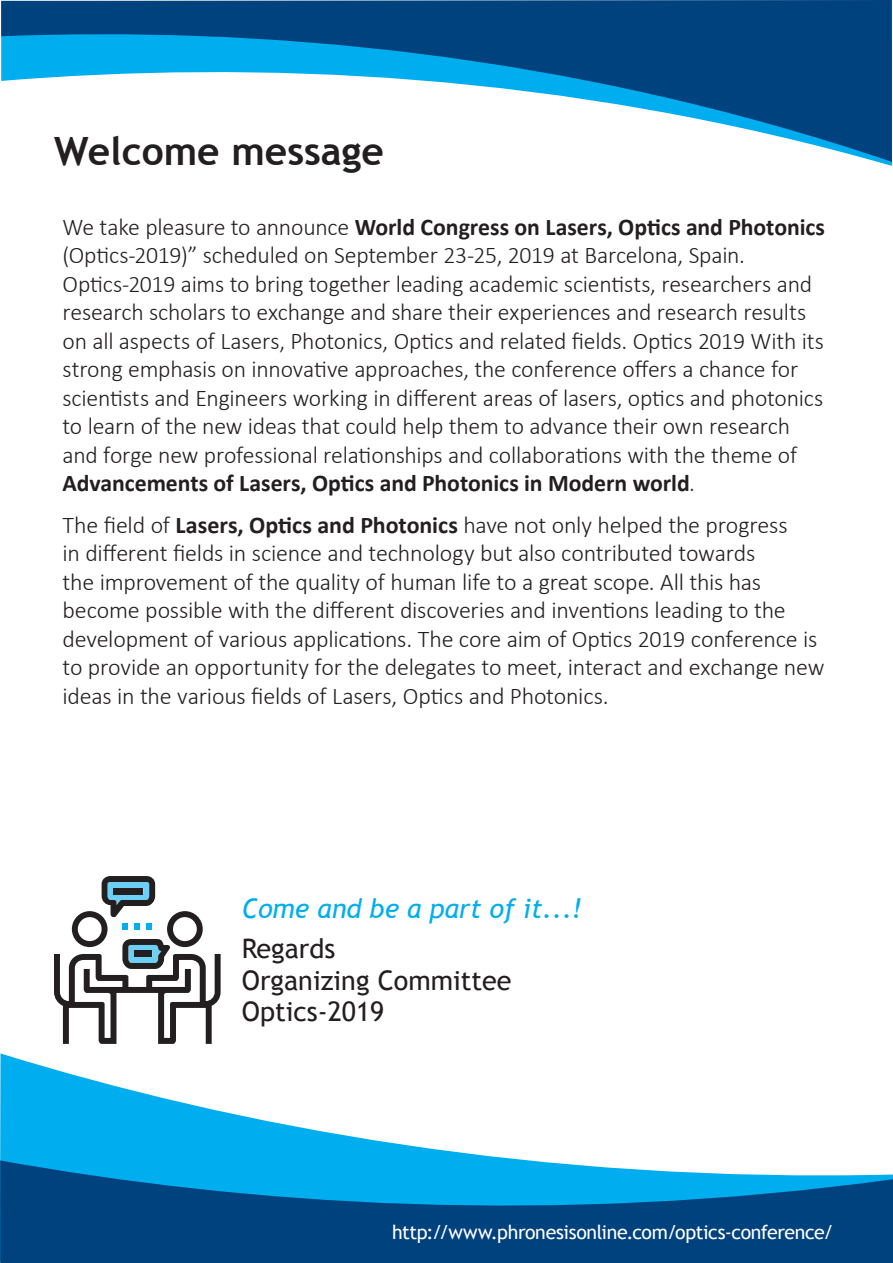
<style>
.page{position:relative;width:893px;height:1263px;background:#fff}
.page>*{position:absolute;margin:0;border:0;box-sizing:border-box;transform-origin:0 0}
.t1{font:700 39px "Trebuchet MS";color:#231f20}
.t2{font:27px "Trebuchet MS";color:#231f20}
.t3{font:italic 27px "Trebuchet MS";color:#00aeef}
.Quote_pullout_small{font:300 24px/28.5px "Calibri";letter-spacing:-.01em;color:#231f20}
.t4{font:19.5px "Trebuchet MS";letter-spacing:-.02em;color:#fff}
.s1{font-weight:700}
</style>
<div class="page">
<svg style="left:0;top:1053px;width:525px;height:107px"></svg>
<svg style="left:0;top:1160px;width:893px;height:103px;background:#0b68a3"></svg>
<svg style="left:1px;top:0;width:891px;height:162px"></svg>
<svg style="left:54px;top:876px;width:167px;height:168px"></svg>
<p class="t1" style="left:54px;top:127px;width:331px">Welcome message</p>
<p class="Quote_pullout_small" style="left:63px;top:212px;width:764px">We take pleasure to announce <span class="s1">World Congress on Lasers, Optics and Photonics </span>(Optics-2019)” scheduled on September 23-25, 2019 at Barcelona, Spain.<br>Optics-2019 aims to bring together leading academic scientists, researchers and research scholars to exchange and share their experiences and research results on all aspects of Lasers, Photonics, Optics and related fields. Optics 2019 With its strong emphasis on innovative approaches, the conference offers a chance for scientists and Engineers working in different areas of lasers, optics and photonics to learn of the new ideas that could help them to advance their own research and forge new professional relationships and collaborations with the theme of <span class="s1">Advancements of Lasers, Optics and Photonics in Modern world</span>.</p>
<p class="Quote_pullout_small" style="left:63px;top:509px;width:763px">The field of <span class="s1">Lasers, Optics and Photonics</span> have not only helped the progress<br>in different fields in science and technology but also contributed towards<br>the improvement of the quality of human life to a great scope. All this has become possible with the different discoveries and inventions leading to the development of various applications. The core aim of Optics 2019 conference is to provide an opportunity for the delegates to meet, interact and exchange new ideas in the various fields of Lasers, Optics and Photonics.</p>
<p class="t3" style="left:242px;top:893px;width:342px">Come and be a part of it...!</p>
<p class="t2" style="left:242px;top:933px;width:95px">Regards</p>
<p class="t2" style="left:242px;top:964px;width:271px">Organizing Committee</p>
<p class="t2" style="left:242px;top:996px;width:144px">Optics-2019</p>
<p class="t4" style="left:392px;top:1220px;width:443px">http://www.phronesisonline.com/optics-conference/</p>
</div>
